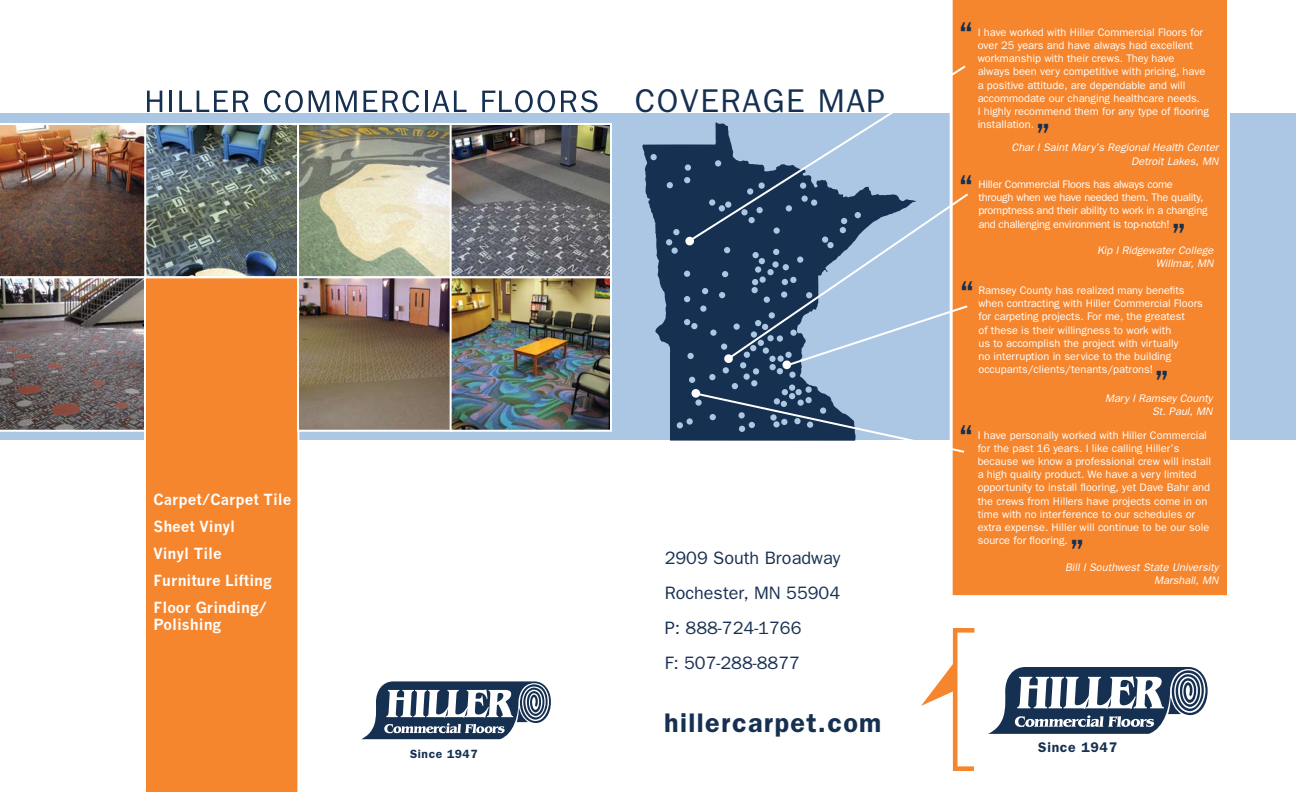
<style>
.page{position:relative;width:1296px;height:792px;background:#fff}
.page>*{position:absolute;margin:0;border:0;box-sizing:border-box;transform-origin:0 0}
.t1{font:33px "Franklin Gothic";letter-spacing:.05em;color:#163052}
.t2{font:32px "Franklin Gothic Extra Cond";color:#163052}
.t3{font:600 27px "Franklin Gothic";letter-spacing:.05em;color:#163052}
.t4{font:18px/35px "Franklin Gothic";color:#193152}
.t5{font:700 15px/27px "News Gothic";color:#fff}
.t6{font:600 14px "Franklin Gothic";letter-spacing:.05em;color:#163052}
.t7{font:600 12px "Franklin Gothic";letter-spacing:.05em;color:#163052}
.t8{font:11px/13.2px "Franklin Gothic";color:#fff}
.t9{font:11px/13.2px "Franklin Gothic";letter-spacing:-.02em;color:#fff}
.t10{font:italic 11px/13.2px "Franklin Gothic";color:#fff;text-align:right}
</style>
<div class="page">
<div style="left:0;top:113px;width:1296px;height:326px;background:#abc7e3"></div>
<img style="left:147px;top:126px;width:150px;height:149px">
<div style="left:144px;top:123px;width:156px;height:155px;border:2px solid #fff"></div>
<svg style="left:300px;top:126px;width:149px;height:149px"></svg>
<div style="left:297px;top:123px;width:155px;height:155px;border:2px solid #fff"></div>
<svg style="left:453px;top:126px;width:156px;height:149px"></svg>
<div style="left:450px;top:123px;width:162px;height:155px;border:2px solid #fff"></div>
<img style="left:0;top:123px;width:147px;height:309px">
<div style="left:144px;top:276px;width:155px;height:516px;background:#f6862e"></div>
<img style="left:300px;top:279px;width:149px;height:150px">
<div style="left:297px;top:276px;width:155px;height:156px;border:2px solid #fff"></div>
<img style="left:453px;top:279px;width:156px;height:150px">
<div style="left:450px;top:276px;width:162px;height:156px;border:2px solid #fff"></div>
<svg style="left:147px;top:91px;width:15px;height:21px"></svg>
<hr style="left:169px;top:91px;width:3px;height:21px;background:#163052">
<svg style="left:179px;top:91px;width:69px;height:21px"></svg>
<svg style="left:264px;top:90px;width:39px;height:22px"></svg>
<svg style="left:309px;top:91px;width:20px;height:21px"></svg>
<svg style="left:336px;top:91px;width:21px;height:21px"></svg>
<svg style="left:363px;top:91px;width:14px;height:21px"></svg>
<svg style="left:383px;top:90px;width:36px;height:22px"></svg>
<hr style="left:425px;top:91px;width:3px;height:21px;background:#163052">
<svg style="left:432px;top:91px;width:35px;height:21px"></svg>
<svg style="left:482px;top:90px;width:73px;height:22px"></svg>
<svg style="left:561px;top:90px;width:37px;height:22px"></svg>
<svg style="left:362px;top:681px;width:189px;height:58px"></svg>
<svg style="left:921px;top:628px;width:53px;height:143px"></svg>
<svg style="left:642px;top:144px;width:44px;height:296px"></svg>
<div style="left:952px;top:0;width:278px;height:596px;background:#f6862e"></div>
<svg style="left:686px;top:64px;width:282px;height:175px"></svg>
<svg style="left:727px;top:192px;width:243px;height:47px"></svg>
<svg style="left:988px;top:667px;width:220px;height:67px"></svg>
<svg style="left:667px;top:182px;width:6px;height:6px"></svg>
<div style="left:685px;top:164px;width:6px;height:7px;background:#abc7e3;border-radius:50%"></div>
<div style="left:673px;top:229px;width:7px;height:6px;background:#abc7e3;border-radius:50%"></div>
<svg style="left:684px;top:177px;width:6px;height:6px"></svg>
<div style="left:725px;top:201px;width:6px;height:7px;background:#abc7e3;border-radius:50%"></div>
<div style="left:801px;top:195px;width:7px;height:7px;background:#abc7e3;border-radius:50%"></div>
<div style="left:747px;top:188px;width:6px;height:7px;background:#abc7e3;border-radius:50%"></div>
<div style="left:709px;top:199px;width:6px;height:7px;background:#abc7e3;border-radius:50%"></div>
<div style="left:719px;top:205px;width:6px;height:7px;background:#abc7e3;border-radius:50%"></div>
<div style="left:741px;top:209px;width:7px;height:6px;background:#abc7e3;border-radius:50%"></div>
<svg style="left:840px;top:218px;width:7px;height:15px"></svg>
<div style="left:822px;top:236px;width:6px;height:7px;background:#abc7e3;border-radius:50%"></div>
<div style="left:758px;top:182px;width:7px;height:7px;background:#abc7e3;border-radius:50%"></div>
<div style="left:800px;top:182px;width:6px;height:7px;background:#abc7e3;border-radius:50%"></div>
<svg style="left:855px;top:212px;width:6px;height:6px"></svg>
<div style="left:748px;top:217px;width:7px;height:6px;background:#abc7e3;border-radius:50%"></div>
<svg style="left:715px;top:160px;width:6px;height:6px"></svg>
<div style="left:786px;top:205px;width:6px;height:7px;background:#abc7e3;border-radius:50%"></div>
<div style="left:650px;top:154px;width:7px;height:6px;background:#abc7e3;border-radius:50%"></div>
<div style="left:811px;top:199px;width:6px;height:7px;background:#abc7e3;border-radius:50%"></div>
<div style="left:773px;top:227px;width:7px;height:7px;background:#abc7e3;border-radius:50%"></div>
<div style="left:756px;top:207px;width:7px;height:6px;background:#abc7e3;border-radius:50%"></div>
<svg style="left:666px;top:239px;width:304px;height:215px"></svg>
<h3 class="t5" style="left:154px;top:486px;width:140px">Carpet/Carpet Tile<br>Sheet Vinyl<br>Vinyl Tile<br>Furniture Lifting<br>Floor Grinding/</h3>
<h3 class="t5" style="left:154px;top:611px;width:69px">Polishing</h3>
<p class="t7" style="left:410px;top:747px;width:69px">Since 1947</p>
<h1 class="t1" style="left:635px;top:82px;width:252px">COVERAGE MAP</h1>
<h3 class="t4" style="left:665px;top:540px;width:177px">2909 South Broadway<br>Rochester, MN 55904<br>P: 888-724-1766<br>F: 507-288-8877</h3>
<h3 class="t3" style="left:664px;top:707px;width:219px">hillercarpet.com</h3>
<h2 class="t2" style="left:960px;top:17px;width:13px">“</h2>
<p class="t8" style="left:978px;top:25px;width:233px">I have worked with Hiller Commercial Floors for over 25 years and have always had excellent workmanship with their crews. They have always been very competitive with pricing, have a positive attitude, are dependable and will accommodate our changing healthcare needs.<br>I highly recommend them for any type of flooring installation.</p>
<p class="t10" style="left:1012px;top:141px;width:208px">Char l Saint Mary’s Regional Health Center<br>Detroit Lakes, MN</p>
<h2 class="t2" style="left:1049px;top:138px;width:13px;rotate:-180deg">“</h2>
<h2 class="t2" style="left:960px;top:169px;width:13px">“</h2>
<p class="t9" style="left:978px;top:177px;width:231px">Hiller Commercial Floors has always come through when we have needed them. The quality, promptness and their ability to work in a changing and challenging environment is top-notch!</p>
<p class="t10" style="left:1097px;top:243px;width:118px">Kip l Ridgewater College<br>Willmar, MN</p>
<h2 class="t2" style="left:1185px;top:239px;width:13px;rotate:-180deg">“</h2>
<h2 class="t2" style="left:961px;top:275px;width:13px">“</h2>
<p class="t8" style="left:978px;top:284px;width:226px">Ramsey County has realized many benefits when contracting with Hiller Commercial Floors for carpeting projects. For me, the greatest<br>of these is their willingness to work with<br>us to accomplish the project with virtually<br>no interruption in service to the building occupants/clients/tenants/patrons!</p>
<p class="t10" style="left:1105px;top:392px;width:109px">Mary l Ramsey County<br>St. Paul, MN</p>
<h2 class="t2" style="left:1168px;top:385px;width:13px;rotate:-180deg">“</h2>
<h2 class="t2" style="left:960px;top:420px;width:13px">“</h2>
<p class="t8" style="left:978px;top:428px;width:235px">I have personally worked with Hiller Commercial for the past 16 years. I like calling Hiller’s because we know a professional crew will install a high quality product. We have a very limited opportunity to install flooring, yet Dave Bahr and the crews from Hillers have projects come in on time with no interference to our schedules or extra expense. Hiller will continue to be our sole source for flooring.</p>
<p class="t10" style="left:1065px;top:560px;width:155px">Bill l Southwest State University<br>Marshall, MN</p>
<h2 class="t2" style="left:1083px;top:554px;width:13px;rotate:-180deg">“</h2>
<p class="t6" style="left:1038px;top:739px;width:80px">Since 1947</p>
</div>
